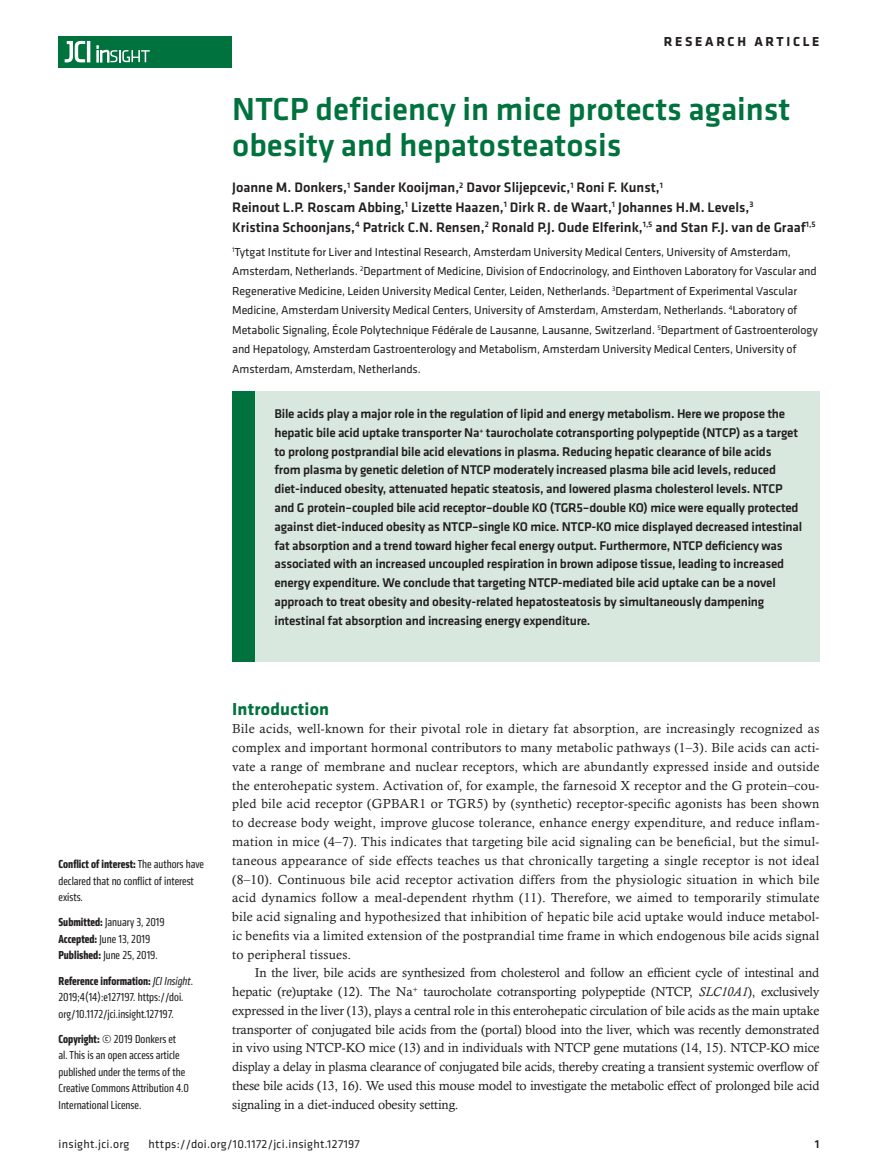
<style>
.page{position:relative;width:878px;height:1175px;background:#fff}
.page>*{position:absolute;margin:0;border:0;box-sizing:border-box;transform-origin:0 0}
.t1{font:500 33px/36px "Klavika Basic";color:#00723e}
.t2{font:700 18px "Klavika";letter-spacing:.01em;color:#00723e}
.t3{font:500 14.25px/19.5px "Klavika Basic";color:#231f20}
.t4{font:700 13.5px "Klavika Basic";letter-spacing:.2em;color:#231f20}
.t5{font:13.2px/18.8px "Calisto MT Std";color:#231f20;text-align:justify}
.t6{font:500 13.2px/18.8px "Klavika Basic";letter-spacing:-.015em;color:#231f20}
.t7{font:12px/19.5px "Klavika";letter-spacing:-.01em;color:#231f20}
.t8{font:condensed 12px/16.5px "Klavika";color:#231f20}
.t9{font:12px "Klavika Basic";letter-spacing:.025em;color:#231f20}
.t10{font:500 12px "Klavika Basic";color:#231f20}
.s1{font-style:italic}
.s2{font-weight:700}
</style>
<div class="page">
<div style="left:59px;top:36px;width:173px;height:31px;background:#00723e"></div>
<hr style="left:87px;top:41px;width:3px;height:21px;background:#fff">
<svg style="left:64px;top:41px;width:21px;height:22px"></svg>
<svg style="left:97px;top:46px;width:53px;height:16px"></svg>
<div style="left:232px;top:391px;width:587px;height:271px;background:#d8e8df"></div>
<div style="left:232px;top:391px;width:22px;height:271px;background:#00723e"></div>
<p class="t4" style="left:663px;top:32px;width:157px">RESEARCH ARTICLE</p>
<h1 class="t1" style="left:232px;top:91px;width:559px">NTCP deficiency in mice protects against obesity and hepatosteatosis</h1>
<p class="t3" style="left:232px;top:178px;width:584px">Joanne M. Donkers,<sup>1</sup> Sander Kooijman,<sup>2</sup> Davor Slijepcevic,<sup>1</sup> Roni F. Kunst,<sup>1<br></sup>Reinout L.P. Roscam Abbing,<sup>1</sup> Lizette Haazen,<sup>1</sup> Dirk R. de Waart,<sup>1</sup> Johannes H.M. Levels,<sup>3<br></sup>Kristina Schoonjans,<sup>4</sup> Patrick C.N. Rensen,<sup>2</sup> Ronald P.J. Oude Elferink,<sup>1,5</sup> and Stan F.J. van de Graaf<sup>1,5</sup></p>
<p class="t7" style="left:232px;top:241px;width:587px"><sup>1</sup>Tytgat Institute for Liver and Intestinal Research, Amsterdam University Medical Centers, University of Amsterdam, Amsterdam, Netherlands. <sup>2</sup>Department of Medicine, Division of Endocrinology, and Einthoven Laboratory for Vascular and Regenerative Medicine, Leiden University Medical Center, Leiden, Netherlands. <sup>3</sup>Department of Experimental Vascular Medicine, Amsterdam University Medical Centers, University of Amsterdam, Amsterdam, Netherlands. <sup>4</sup>Laboratory of Metabolic Signaling, École Polytechnique Fédérale de Lausanne<span class="s1">,</span> Lausanne, Switzerland. <sup>5</sup>Department of Gastroenterology and Hepatology, Amsterdam Gastroenterology and Metabolism, Amsterdam University Medical Centers, University of Amsterdam, Amsterdam, Netherlands.</p>
<p class="t6" style="left:274px;top:404px;width:529px">Bile acids play a major role in the regulation of lipid and energy metabolism. Here we propose the hepatic bile acid uptake transporter Na<sup>+</sup> taurocholate cotransporting polypeptide (NTCP) as a target to prolong postprandial bile acid elevations in plasma. Reducing hepatic clearance of bile acids<br>from plasma by genetic deletion of NTCP moderately increased plasma bile acid levels, reduced diet-induced obesity, attenuated hepatic steatosis, and lowered plasma cholesterol levels. NTCP and G protein–coupled bile acid receptor–double KO (TGR5–double KO) mice were equally protected against diet-induced obesity as NTCP–single KO mice. NTCP-KO mice displayed decreased intestinal fat absorption and a trend toward higher fecal energy output. Furthermore, NTCP deficiency was associated with an increased uncoupled respiration in brown adipose tissue, leading to increased energy expenditure. We conclude that targeting NTCP-mediated bile acid uptake can be a novel approach to treat obesity and obesity-related hepatosteatosis by simultaneously dampening intestinal fat absorption and increasing energy expenditure.</p>
<p class="t8" style="left:59px;top:856px;width:147px"><span class="s2">Conflict of interest:</span> The authors have declared that no conflict of interest exists.</p>
<p class="t8" style="left:59px;top:914px;width:108px"><span class="s2">Submitted:</span> January 3, 2019<br><span class="s2">Accepted:</span> June 13, 2019<br><span class="s2">Published:</span> June 25, 2019.</p>
<p class="t8" style="left:59px;top:972px;width:136px"><span class="s2">Reference information:</span> <span class="s1">JCI Insight</span>.<br>2019;4(14):e127197. https://doi. org/10.1172/jci.insight.127197.</p>
<p class="t8" style="left:59px;top:1030px;width:132px"><span class="s2">Copyright:</span> © 2019 Donkers et<br>al. This is an open access article published under the terms of the<br>Creative Commons Attribution 4.0<br>International License.</p>
<h2 class="t2" style="left:232px;top:695px;width:98px">Introduction</h2>
<p class="t5" style="left:232px;top:719px;width:588px">Bile acids, well-known for their pivotal role in dietary fat absorption, are increasingly recognized as complex and important hormonal contributors to many metabolic pathways (1–3). Bile acids can acti&shy;vate a range of membrane and nuclear receptors, which are abundantly expressed inside and outside the enterohepatic system. Activation of, for example, the farnesoid X receptor and the G protein–cou&shy;pled bile acid receptor (GPBAR1 or TGR5) by (synthetic) receptor-specific agonists has been shown to decrease body weight, improve glucose tolerance, enhance energy expenditure, and reduce inflam&shy;mation in mice (4–7). This indicates that targeting bile acid signaling can be beneficial, but the simul&shy;taneous appearance of side effects teaches us that chronically targeting a single receptor is not ideal (8–10). Continuous bile acid receptor activation differs from the physiologic situation in which bile acid dynamics follow a meal-dependent rhythm (11). Therefore, we aimed to temporarily stimulate bile acid signaling and hypothesized that inhibition of hepatic bile acid uptake would induce metabol&shy;ic benefits via a limited extension of the postprandial time frame in which endogenous bile acids signal to peripheral tissues.</p>
<p class="t5" style="left:232px;top:963px;width:588px;text-indent:22px">In the liver, bile acids are synthesized from cholesterol and follow an efficient cycle of intestinal and hepatic (re)uptake (12). The Na<sup>+</sup> taurocholate cotransporting polypeptide (NTCP, <span class="s1">SLC10A1</span>), exclusively expressed in the liver (13), plays a central role in this enterohepatic circulation of bile acids as the main uptake transporter of conjugated bile acids from the (portal) blood into the liver, which was recently demonstrated in vivo using NTCP-KO mice (13) and in individuals with NTCP gene mutations (14, 15). NTCP-KO mice display a delay in plasma clearance of conjugated bile acids, thereby creating a transient systemic overflow of these bile acids (13, 16). We used this mouse model to investigate the metabolic effect of prolonged bile acid signaling in a diet-induced obesity setting.</p>
<p class="t9" style="left:58px;top:1135px;width:72px">insight.jci.org</p>
<p class="t9" style="left:148px;top:1135px;width:213px">https://doi.org/10.1172/jci.insight.127197</p>
<p class="t10" style="left:814px;top:1135px;width:6px">1</p>
</div>
